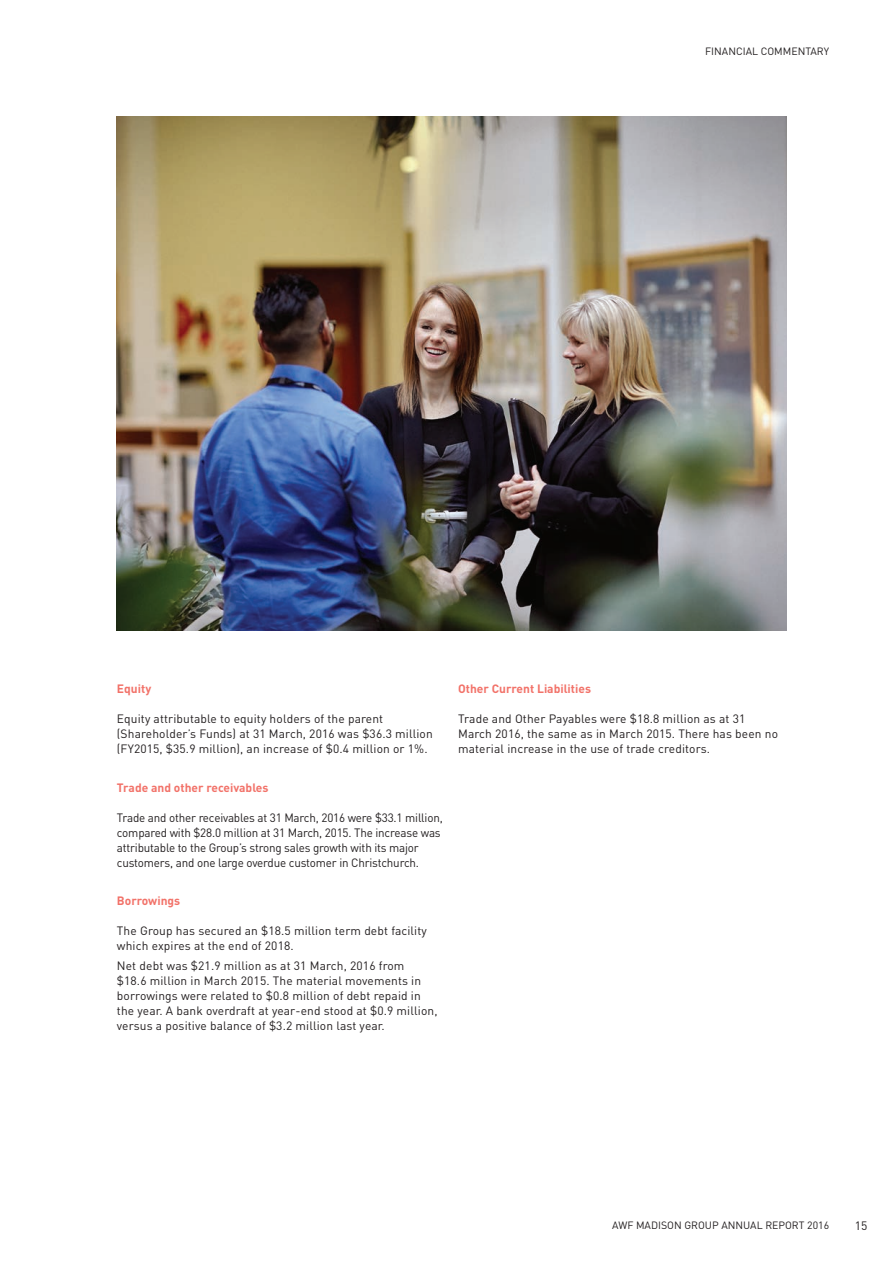
<style>
.page{position:relative;width:893px;height:1263px;background:#fff}
.page>*{position:absolute;margin:0;border:0;box-sizing:border-box;transform-origin:0 0}
.t1{font:12px/15px "DIN";letter-spacing:.01em;color:#231f20}
.t2{font:12px/15px "DIN";letter-spacing:-.015em;color:#231f20}
.t3{font:700 12px "DIN";color:#f27269}
.t4{font:10.5px "DIN";color:#231f20}
</style>
<div class="page">
<img style="left:117px;top:117px;width:670px;height:514px">
<p class="t4" style="left:705px;top:45px;width:125px">FINANCIAL COMMENTARY</p>
<p class="t3" style="left:117px;top:681px;width:36px">Equity</p>
<p class="t1" style="left:117px;top:711px;width:317px">Equity attributable to equity holders of the parent (Shareholder’s Funds) at 31 March, 2016 was $36.3 million (FY2015, $35.9 million), an increase of $0.4 million or 1%.</p>
<p class="t3" style="left:117px;top:780px;width:153px">Trade and other receivables</p>
<p class="t2" style="left:117px;top:810px;width:327px">Trade and other receivables at 31 March, 2016 were $33.1 million, compared with $28.0 million at 31 March, 2015. The increase was attributable to the Group’s strong sales growth with its major customers, and one large overdue customer in Christchurch.</p>
<p class="t3" style="left:117px;top:893px;width:65px">Borrowings</p>
<p class="t1" style="left:117px;top:923px;width:311px">The Group has secured an $18.5 million term debt facility which expires at the end of 2018.</p>
<p class="t1" style="left:117px;top:958px;width:322px">Net debt was $21.9 million as at 31 March, 2016 from<br>$18.6 million in March 2015. The material movements in borrowings were related to $0.8 million of debt repaid in the year. A bank overdraft at year-end stood at $0.9 million, versus a positive balance of $3.2 million last year.</p>
<p class="t3" style="left:458px;top:681px;width:134px">Other Current Liabilities</p>
<p class="t1" style="left:458px;top:711px;width:321px">Trade and Other Payables were $18.8 million as at 31<br>March 2016, the same as in March 2015. There has been no material increase in the use of trade creditors.</p>
<p class="t4" style="left:612px;top:1219px;width:219px">AWF MADISON GROUP ANNUAL REPORT 2016</p>
<p class="t1" style="left:855px;top:1218px;width:14px">15</p>
</div>
